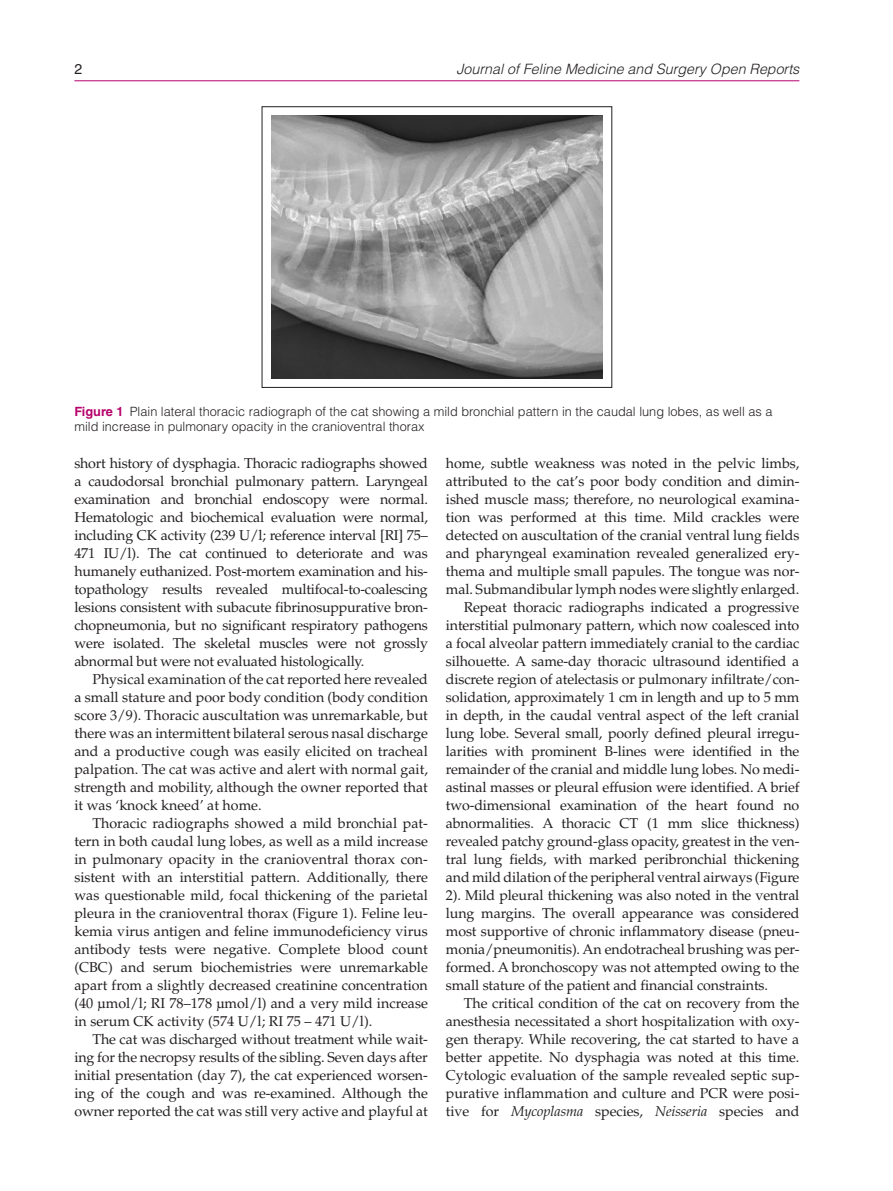
<style>
.page{position:relative;width:893px;height:1191px;background:#fff}
.page>*{position:absolute;margin:0;border:0;box-sizing:border-box;transform-origin:0 0}
.t1{font:14.25px/18px "Palatino LT Std";letter-spacing:-.01em;color:#231f20;text-align:justify}
.t2{font:italic 300 14.25px "Helvetica LT Std";color:#231f20}
.t3{font:14.25px "Helvetica LT Std";color:#231f20}
.t4{font:300 12.75px/15.8px "Helvetica LT Std";color:#231f20}
.s1{font-weight:700;color:#b6036c}
.s2{font-style:italic}
</style>
<div class="page">
<hr style="left:74px;top:80px;width:725px;height:1px;background:#b6036c">
<img style="left:271px;top:116px;width:332px;height:262px">
<div style="left:262px;top:106px;width:350px;height:282px;border:1px solid #231f20"></div>
<p class="t3" style="left:74px;top:61px;width:9px">2</p>
<p class="t2" style="left:456px;top:60px;width:344px">Journal of Feline Medicine and Surgery Open Reports</p>
<p class="t4" style="left:74px;top:403px;width:700px"><span class="s1">Figure 1</span> Plain lateral thoracic radiograph of the cat showing a mild bronchial pattern in the caudal lung lobes, as well as a mild increase in pulmonary opacity in the cranioventral thorax</p>
<p class="t1" style="left:74px;top:454px;width:355px">short history of dysphagia. Thoracic radiographs showed a caudodorsal bronchial pulmonary pattern. Laryngeal examination and bronchial endoscopy were normal.<br>Hematologic and biochemical evaluation were normal, including CK activity (239 U/l; reference interval [RI] 75– 471 IU/l). The cat continued to deteriorate and was humanely euthanized. Post-mortem examination and his&shy;topathology results revealed multifocal-to-coalescing lesions consistent with subacute fibrinosuppurative bron&shy;chopneumonia, but no significant respiratory pathogens were isolated. The skeletal muscles were not grossly abnormal but were not evaluated histologically.</p>
<p class="t1" style="left:74px;top:670px;width:355px;text-indent:18px">Physical examination of the cat reported here revealed a small stature and poor body condition (body condition score 3/9). Thoracic auscultation was unremarkable, but there was an intermittent bilateral serous nasal discharge and a productive cough was easily elicited on tracheal palpation. The cat was active and alert with normal gait, strength and mobility, although the owner reported that it was ‘knock kneed’ at home.</p>
<p class="t1" style="left:74px;top:814px;width:355px;text-indent:18px">Thoracic radiographs showed a mild bronchial pat&shy;tern in both caudal lung lobes, as well as a mild increase in pulmonary opacity in the cranioventral thorax con&shy;sistent with an interstitial pattern. Additionally, there was questionable mild, focal thickening of the parietal pleura in the cranioventral thorax (Figure 1). Feline leu&shy;kemia virus antigen and feline immunodeficiency virus antibody tests were negative. Complete blood count (CBC) and serum biochemistries were unremarkable apart from a slightly decreased creatinine concentration (40 µmol/l; RI 78–178 µmol/l) and a very mild increase in serum CK activity (574 U/l; RI 75 – 471 U/l).</p>
<p class="t1" style="left:74px;top:1030px;width:355px;text-indent:18px">The cat was discharged without treatment while wait&shy;ing for the necropsy results of the sibling. Seven days after initial presentation (day 7), the cat experienced worsen&shy;ing of the cough and was re-examined. Although the owner reported the cat was still very active and playful at</p>
<p class="t1" style="left:446px;top:454px;width:355px">home, subtle weakness was noted in the pelvic limbs,</p>
<p class="t1" style="left:446px;top:472px;width:355px">attributed to the cat’s poor body condition and dimin-</p>
<p class="t1" style="left:446px;top:490px;width:355px">ished muscle mass; therefore, no neurological examina-</p>
<p class="t1" style="left:446px;top:508px;width:355px">tion was performed at this time. Mild crackles were</p>
<p class="t1" style="left:446px;top:526px;width:355px">detected on auscultation of the cranial ventral lung fields</p>
<p class="t1" style="left:446px;top:544px;width:355px">and pharyngeal examination revealed generalized ery-</p>
<p class="t1" style="left:446px;top:562px;width:355px">thema and multiple small papules. The tongue was nor-</p>
<p class="t1" style="left:446px;top:580px;width:355px">mal. Submandibular lymph nodes were slightly enlarged.</p>
<p class="t1" style="left:464px;top:598px;width:337px">Repeat thoracic radiographs indicated a progressive</p>
<p class="t1" style="left:446px;top:616px;width:355px">interstitial pulmonary pattern, which now coalesced into</p>
<p class="t1" style="left:446px;top:634px;width:355px">a focal alveolar pattern immediately cranial to the cardiac</p>
<p class="t1" style="left:446px;top:652px;width:355px">silhouette. A same-day thoracic ultrasound identified a</p>
<p class="t1" style="left:446px;top:670px;width:355px">discrete region of atelectasis or pulmonary infiltrate/con-</p>
<p class="t1" style="left:446px;top:688px;width:355px">solidation, approximately 1 cm in length and up to 5 mm</p>
<p class="t1" style="left:446px;top:706px;width:355px">in depth, in the caudal ventral aspect of the left cranial</p>
<p class="t1" style="left:446px;top:724px;width:355px">lung lobe. Several small, poorly defined pleural irregu-</p>
<p class="t1" style="left:446px;top:742px;width:355px">larities with prominent B-lines were identified in the</p>
<p class="t1" style="left:446px;top:760px;width:355px">remainder of the cranial and middle lung lobes. No medi-</p>
<p class="t1" style="left:446px;top:778px;width:355px">astinal masses or pleural effusion were identified. A brief</p>
<p class="t1" style="left:446px;top:796px;width:355px">two-dimensional examination of the heart found no</p>
<p class="t1" style="left:446px;top:814px;width:355px">abnormalities. A thoracic CT (1 mm slice thickness)</p>
<p class="t1" style="left:446px;top:832px;width:355px">revealed patchy ground-glass opacity, greatest in the ven-</p>
<p class="t1" style="left:446px;top:850px;width:355px">tral lung fields, with marked peribronchial thickening</p>
<p class="t1" style="left:446px;top:868px;width:355px">and mild dilation of the peripheral ventral airways (Figure</p>
<p class="t1" style="left:446px;top:886px;width:355px">2). Mild pleural thickening was also noted in the ventral</p>
<p class="t1" style="left:446px;top:904px;width:355px">lung margins. The overall appearance was considered</p>
<p class="t1" style="left:446px;top:922px;width:355px">most supportive of chronic inflammatory disease (pneu-</p>
<p class="t1" style="left:446px;top:940px;width:355px">monia/pneumonitis). An endotracheal brushing was per-</p>
<p class="t1" style="left:446px;top:958px;width:355px">formed. A bronchoscopy was not attempted owing to the</p>
<p class="t1" style="left:446px;top:976px;width:324px">small stature of the patient and financial constraints.</p>
<p class="t1" style="left:464px;top:994px;width:337px">The critical condition of the cat on recovery from the</p>
<p class="t1" style="left:446px;top:1012px;width:355px">anesthesia necessitated a short hospitalization with oxy-</p>
<p class="t1" style="left:446px;top:1030px;width:355px">gen therapy. While recovering, the cat started to have a</p>
<p class="t1" style="left:446px;top:1048px;width:355px">better appetite. No dysphagia was noted at this time.</p>
<p class="t1" style="left:446px;top:1066px;width:355px">Cytologic evaluation of the sample revealed septic sup-</p>
<p class="t1" style="left:446px;top:1084px;width:355px">purative inflammation and culture and PCR were posi-</p>
<p class="t1" style="left:446px;top:1102px;width:355px">tive for <span class="s2">Mycoplasma</span> species, <span class="s2">Neisseria</span> species and</p>
</div>
